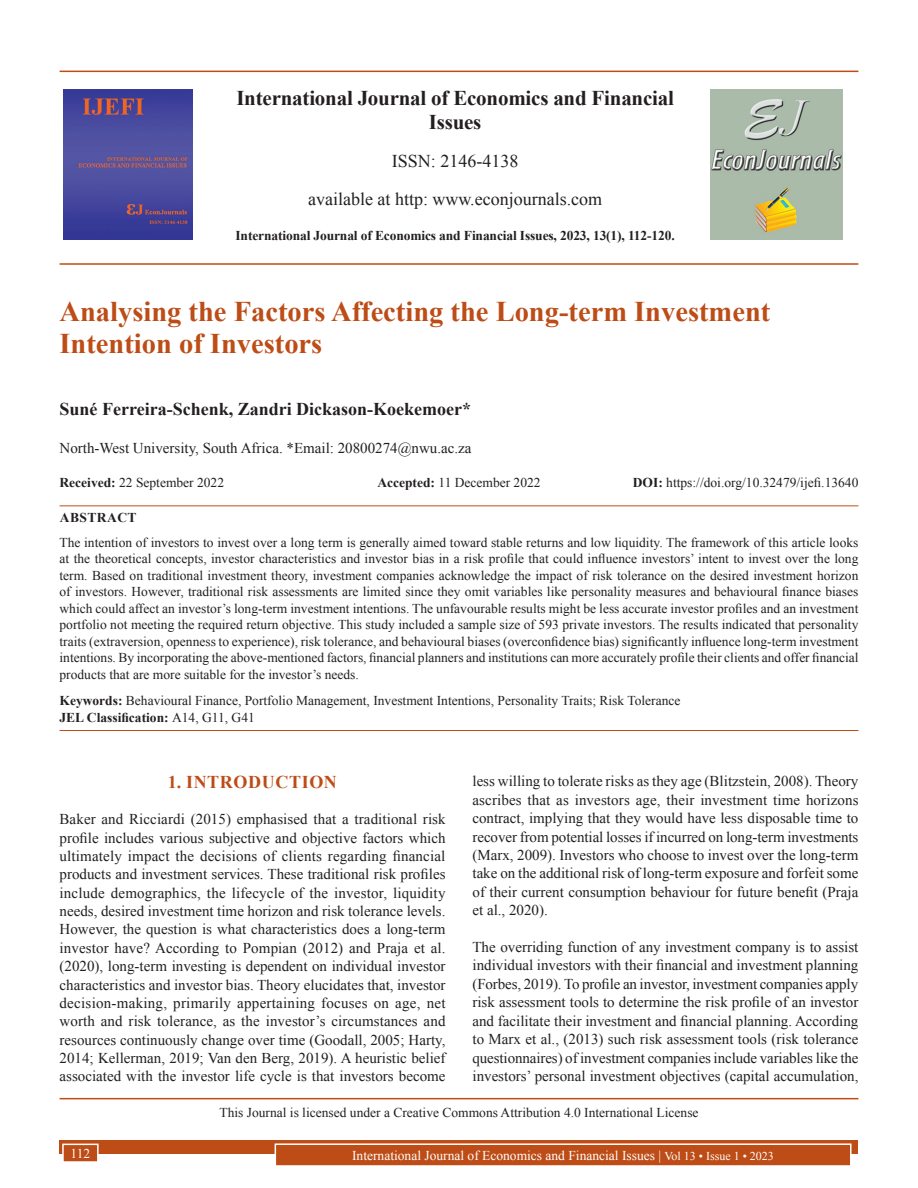
<style>
.page{position:relative;width:918px;height:1188px;background:#fff}
.page>*{position:absolute;margin:0;border:0;box-sizing:border-box;transform-origin:0 0}
.AT{font:700 28.5px/31.5px "Times New Roman";color:#bd4c16}
.Issue_details{font:700 21px/24px "Times New Roman";letter-spacing:-.01em;color:#231f20;text-align:center}
.Issue_details-2{font:18px "Times New Roman";color:#231f20}
.AU{font:700 18px "Times New Roman";color:#231f20}
.t1{font:700 18px "Times New Roman";letter-spacing:.035em;color:#bd4c16}
.TX{font:15px/18.3px "Times New Roman";color:#231f20;text-align:justify}
.AFF{font:15px "Times New Roman";color:#231f20}
.ABS{font:13.5px/16.5px "Times New Roman";color:#231f20;text-align:justify}
.KWD{font:13.5px/16.2px "Times New Roman";color:#231f20}
.HIS{font:13.5px "Times New Roman";color:#231f20}
.CCA{font:13.5px "Times New Roman";color:#231f20}
.Folio{font:13.5px "Times New Roman";color:#fff}
.Issue_details-3{font:700 13.5px "Times New Roman";letter-spacing:-.01em;color:#231f20}
.ABSH{font:700 13.5px "Times New Roman";letter-spacing:.035em;color:#231f20}
.s1{font-weight:700}
.s2{font-size:12px}
</style>
<div class="page">
<hr style="left:60px;top:71px;width:798px;height:1px;background:#bd4c16">
<hr style="left:60px;top:263px;width:798px;height:2px;background:#bd4c16">
<img style="left:64px;top:89px;width:129px;height:151px">
<img style="left:711px;top:89px;width:132px;height:150px">
<div style="left:60px;top:1140px;width:798px;height:13px;background:#bd4c16"></div>
<div style="left:275px;top:1144px;width:576px;height:22px;background:#bd4c16"></div>
<div style="left:275px;top:1143px;width:577px;height:24px;border:2px solid #fff"></div>
<div style="left:63px;top:1144px;width:35px;height:18px;background:#bd4c16"></div>
<div style="left:62px;top:1144px;width:37px;height:19px;border:2px solid #fff"></div>
<hr style="left:60px;top:505px;width:798px;height:1px;background:#bd4c16">
<hr style="left:60px;top:730px;width:798px;height:1px;background:#bd4c16">
<hr style="left:60px;top:1098px;width:798px;height:1px;background:#bd4c16">
<p class="Issue_details" style="left:236px;top:85px;width:439px">International Journal of Economics and Financial<br>Issues</p>
<p class="Issue_details-2" style="left:392px;top:148px;width:128px">ISSN: 2146-4138</p>
<p class="Issue_details-2" style="left:308px;top:186px;width:296px">available at http: www.econjournals.com</p>
<p class="Issue_details-3" style="left:236px;top:226px;width:441px">International Journal of Economics and Financial Issues, 2023, 13(1), 112-120.</p>
<p class="AT" style="left:60px;top:295px;width:712px">Analysing the Factors Affecting the Long-term Investment<br>Intention of Investors</p>
<p class="AU" style="left:60px;top:396px;width:413px">Suné Ferreira-Schenk, Zandri Dickason-Koekemoer*</p>
<p class="AFF" style="left:60px;top:437px;width:413px">North-West University, South Africa. *Email: 20800274@nwu.ac.za</p>
<p class="HIS" style="left:60px;top:473px;width:166px"><span class="s1">Received:</span> 22 September 2022</p>
<p class="HIS" style="left:377px;top:473px;width:165px"><span class="s1">Accepted:</span> 11 December 2022</p>
<p class="HIS" style="left:633px;top:473px;width:227px"><span class="s1">DOI:</span> https://doi.org/10.32479/ijefi.13640</p>
<p class="ABSH" style="left:60px;top:507px;width:78px">ABSTRACT</p>
<p class="ABS" style="left:60px;top:534px;width:801px">The intention of investors to invest over a long term is generally aimed toward stable returns and low liquidity. The framework of this article looks at the theoretical concepts, investor characteristics and investor bias in a risk profile that could influence investors’ intent to invest over the long term. Based on traditional investment theory, investment companies acknowledge the impact of risk tolerance on the desired investment horizon of investors. However, traditional risk assessments are limited since they omit variables like personality measures and behavioural finance biases which could affect an investor’s long-term investment intentions. The unfavourable results might be less accurate investor profiles and an investment portfolio not meeting the required return objective. This study included a sample size of 593 private investors. The results indicated that personality traits (extraversion, openness to experience), risk tolerance, and behavioural biases (overconfidence bias) significantly influence long-term investment intentions. By incorporating the above-mentioned factors, financial planners and institutions can more accurately profile their clients and offer financial products that are more suitable for the investor’s needs.</p>
<p class="KWD" style="left:60px;top:692px;width:622px"><span class="s1">Keywords:</span> Behavioural Finance, Portfolio Management, Investment Intentions, Personality Traits; Risk Tolerance<br><span class="s1">JEL Classification:</span> A14, G11, G41</p>
<p class="TX" style="left:472px;top:771px;width:388px">less willing to tolerate risks as they age (Blitzstein, 2008). Theory ascribes that as investors age, their investment time horizons contract, implying that they would have less disposable time to recover from potential losses if incurred on long-term investments (Marx, 2009). Investors who choose to invest over the long-term take on the additional risk of long-term exposure and forfeit some of their current consumption behaviour for future benefit (Praja et al., 2020).</p>
<p class="TX" style="left:472px;top:937px;width:388px">The overriding function of any investment company is to assist individual investors with their financial and investment planning (Forbes, 2019). To profile an investor, investment companies apply risk assessment tools to determine the risk profile of an investor and facilitate their investment and financial planning. According to Marx et al., (2013) such risk assessment tools (risk tolerance questionnaires) of investment companies include variables like the investors’ personal investment objectives (capital accumulation,</p>
<p class="CCA" style="left:219px;top:1103px;width:481px">This Journal is licensed under a Creative Commons Attribution 4.0 International License</p>
<h1 class="t1" style="left:168px;top:769px;width:171px">1. INTRODUCTION</h1>
<p class="TX" style="left:60px;top:810px;width:388px">Baker and Ricciardi (2015) emphasised that a traditional risk profile includes various subjective and objective factors which ultimately impact the decisions of clients regarding financial products and investment services. These traditional risk profiles include demographics, the lifecycle of the investor, liquidity needs, desired investment time horizon and risk tolerance levels.<br>However, the question is what characteristics does a long-term investor have? According to Pompian (2012) and Praja et al. (2020), long-term investing is dependent on individual investor characteristics and investor bias. Theory elucidates that, investor decision-making, primarily appertaining focuses on age, net worth and risk tolerance, as the investor’s circumstances and resources continuously change over time (Goodall, 2005; Harty, 2014; Kellerman, 2019; Van den Berg, 2019). A heuristic belief associated with the investor life cycle is that investors become</p>
<p class="Folio" style="left:71px;top:1144px;width:21px">112</p>
<p class="Folio" style="left:352px;top:1146px;width:423px">International Journal of Economics and Financial Issues | <span class="s2">Vol 13 • Issue 1 • 2023</span></p>
</div>
